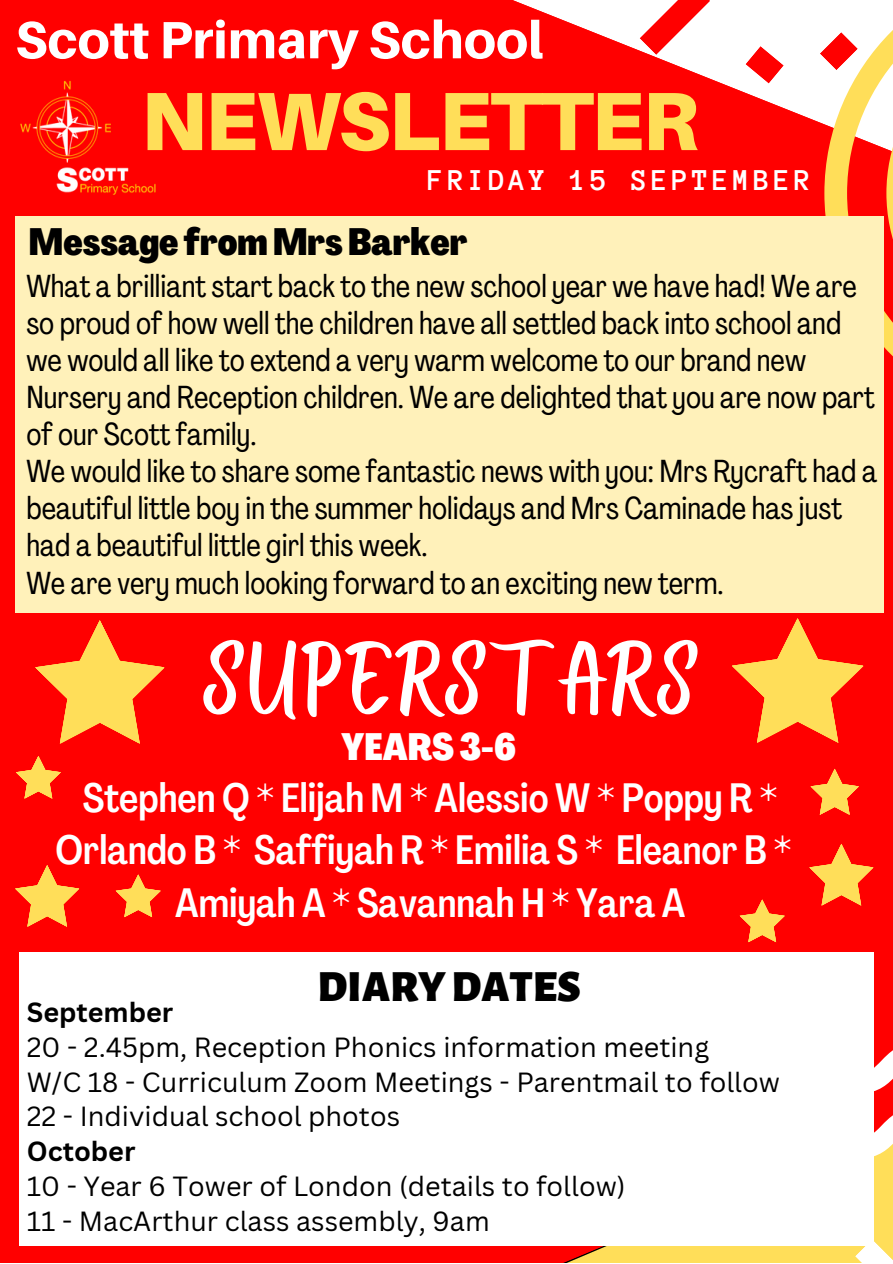
<style>
.page{position:relative;width:893px;height:1264px;background:#fff}
.page>*{position:absolute;margin:0;border:0;box-sizing:border-box;transform-origin:0 0}
.t1{font:104.85px "Bright Sunshine Cap";color:#fff}
.t2{font:900 82.65px "Aileron";letter-spacing:-.02em;color:#ffde59}
.t3{font:800 52.5px "Aileron";color:#fff}
.t4{font:900 45px "Alegreya Sans";color:#000}
.t5{font:500 40.5px/52.5px "Agrandir Tight";color:#fff;text-align:center}
.t6{font:800 37.5px "Agrandir Tight";color:#000}
.t7{font:800 37.5px "Agrandir Tight";color:#fff}
.t8{font:31.5px/37px "Agrandir Tight";color:#000}
.t9{font:700 31.05px "Anonymous Pro";letter-spacing:.11em;color:#fff}
.t10{font:27px "Canva Sans";color:#000}
.t11{font:700 27px "Canva Sans";color:#000}
</style>
<div class="page">
<div style="left:0;top:0;width:892px;height:1262px;background:#f00"></div>
<svg style="left:111px;top:0;width:713px;height:217px"></svg>
<svg style="left:612px;top:101px;width:74px;height:66px"></svg>
<svg style="left:511px;top:57px;width:79px;height:54px"></svg>
<svg style="left:639px;top:0;width:71px;height:55px"></svg>
<svg style="left:745px;top:46px;width:38px;height:38px"></svg>
<svg style="left:819px;top:32px;width:5px;height:38px"></svg>
<svg style="left:824px;top:0;width:68px;height:422px"></svg>
<svg style="left:886px;top:26px;width:6px;height:334px"></svg>
<svg style="left:452px;top:0;width:38px;height:32px"></svg>
<svg style="left:446px;top:114px;width:37px;height:39px"></svg>
<svg style="left:504px;top:999px;width:388px;height:263px;fill:#ffde59"></svg>
<svg style="left:873px;top:1042px;width:19px;height:51px"></svg>
<svg style="left:873px;top:1107px;width:19px;height:51px"></svg>
<svg style="left:855px;top:1239px;width:37px;height:23px"></svg>
<div style="left:15px;top:217px;width:868px;height:396px;background:#fff1ba"></div>
<img style="left:20px;top:71px;width:144px;height:129px">
<div style="left:19px;top:952px;width:854px;height:293px;background:#fff"></div>
<svg style="left:35px;top:620px;width:129px;height:123px"></svg>
<svg style="left:732px;top:618px;width:131px;height:125px"></svg>
<svg style="left:810px;top:768px;width:48px;height:46px"></svg>
<svg style="left:809px;top:844px;width:64px;height:61px"></svg>
<svg style="left:739px;top:899px;width:45px;height:43px"></svg>
<svg style="left:16px;top:756px;width:45px;height:42px"></svg>
<svg style="left:15px;top:865px;width:64px;height:61px"></svg>
<svg style="left:116px;top:874px;width:45px;height:43px"></svg>
<p class="t3" style="left:15px;top:7px;width:529px">Scott Primary School</p>
<p class="t2" style="left:141px;top:70px;width:559px">NEWSLETTER</p>
<p class="t9" style="left:427px;top:164px;width:385px">FRIDAY 15 SEPTEMBER</p>
<p class="t6" style="left:29px;top:226px;width:440px">Message fromMrsBarker</p>
<p class="t8" style="left:26px;top:270px;width:849px">What a brilliant start back to the new school year we have had! We are so proud of how well the children have all settled back into school and we would all like to extend a very warm welcome to our brand new Nursery and Reception children. We are delighted that you are now part of our Scott family.</p>
<p class="t8" style="left:26px;top:456px;width:852px">We would like to share some fantastic news with you: Mrs Rycraft had a beautiful little boy in the summer holidays and Mrs Caminade has just had a beautiful little girl this week.</p>
<p class="t8" style="left:26px;top:567px;width:698px">We are very much looking forward to an exciting new term.</p>
<p class="t1" style="left:203px;top:608px;width:499px">SUPERSTARS</p>
<p class="t7" style="left:341px;top:732px;width:177px">YEARS3-6</p>
<p class="t5" style="left:56px;top:775px;width:737px">Stephen Q * Elijah M * Alessio W * Poppy R *<br>Orlando B * Saffiyah R * Emilia S * Eleanor B *<br>Amiyah A * Savannah H * Yara A</p>
<p class="t4" style="left:317px;top:964px;width:265px">DIARYDATES</p>
<p class="t11" style="left:27px;top:993px;width:148px">September</p>
<p class="t10" style="left:27px;top:1027px;width:684px">20 - 2.45pm, Reception Phonics information meeting</p>
<p class="t10" style="left:27px;top:1062px;width:754px">W/C 18 - Curriculum Zoom Meetings - Parentmail to follow</p>
<p class="t10" style="left:27px;top:1097px;width:375px">22 - Individual school photos</p>
<p class="t11" style="left:27px;top:1132px;width:110px">October</p>
<p class="t10" style="left:27px;top:1167px;width:600px">10 - Year 6 Tower of London (details to follow)</p>
<p class="t10" style="left:27px;top:1202px;width:464px">11 - MacArthur class assembly, 9am</p>
</div>
